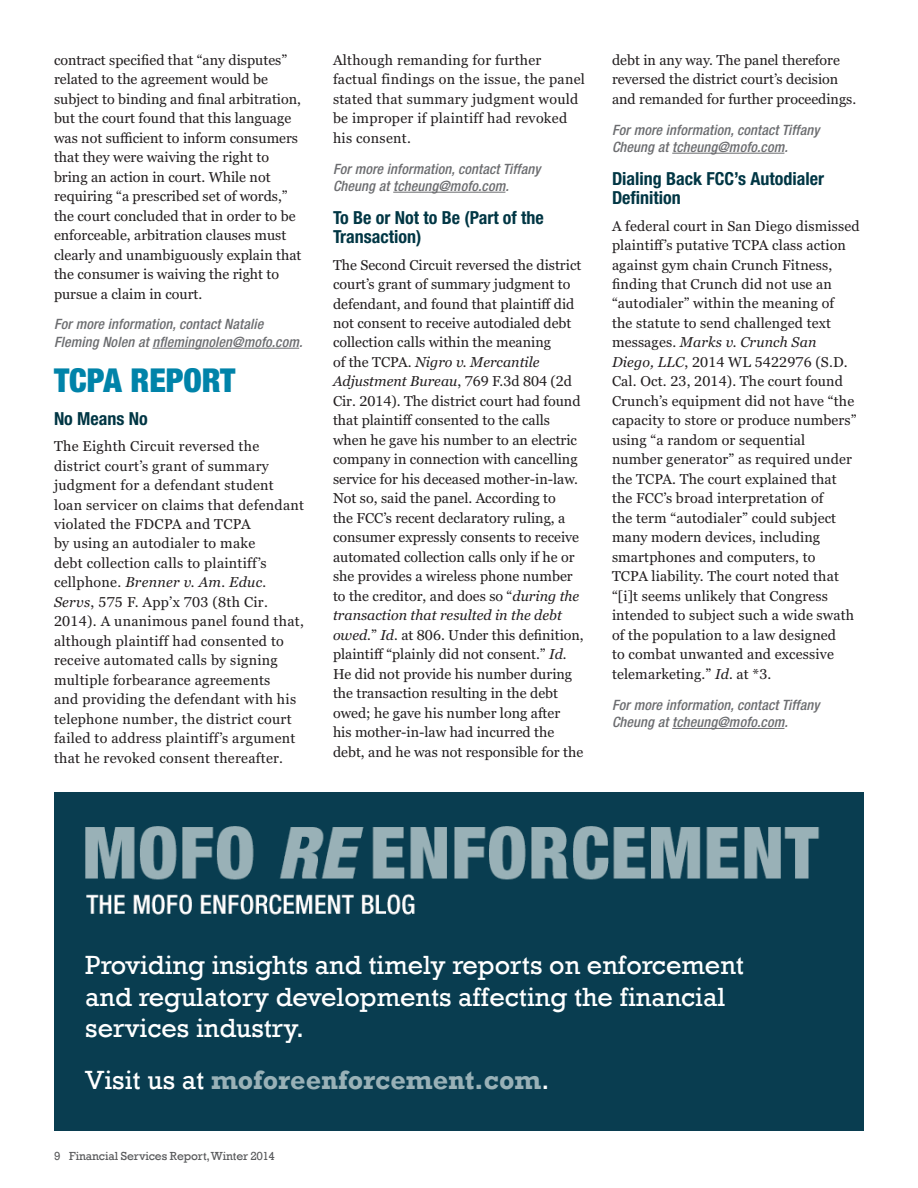
<style>
.page{position:relative;width:918px;height:1188px;background:#fff}
.page>*{position:absolute;margin:0;border:0;box-sizing:border-box;transform-origin:0 0}
.t1{font:900 condensed 33px "Helvetica Neue LT Std";color:#0083a9}
.t2{font:27px/31.8px "Rockwell";color:#fff}
.t3{font:700 27px "Rockwell";color:#99b1b7}
.t4{font:700 condensed 18px/19.5px "Helvetica Neue LT Std";color:#003644}
.t5{font:14.25px/19.5px "Georgia Pro";letter-spacing:.01em;color:#231f20}
.t6{font:italic 500 condensed 14.25px/17.2px "Helvetica Neue LT Std";letter-spacing:.01em;color:#6c6d70}
.t7{font:12px "Rockwell";letter-spacing:-.01em;color:#57585a}
.s1{font-style:italic}
.s2{font-weight:400;color:#fff}
</style>
<div class="page">
<hr style="left:152px;top:348px;width:147px;height:1px;background:#6c6d70">
<hr style="left:393px;top:192px;width:112px;height:1px;background:#6c6d70">
<hr style="left:672px;top:153px;width:112px;height:1px;background:#6c6d70">
<hr style="left:672px;top:728px;width:112px;height:1px;background:#6c6d70">
<div style="left:54px;top:792px;width:810px;height:339px;background:#093d50"></div>
<img style="left:85px;top:826px;width:735px;height:89px">
<p class="t5" style="left:54px;top:51px;width:249px">contract specified that “any disputes” related to the agreement would be subject to binding and final arbitration, but the court found that this language was not sufficient to inform consumers that they were waiving the right to bring an action in court. While not requiring “a prescribed set of words,” the court concluded that in order to be enforceable, arbitration clauses must clearly and unambiguously explain that the consumer is waiving the right to pursue a claim in court.</p>
<p class="t6" style="left:54px;top:316px;width:250px">For more information, contact Natalie<br>Fleming Nolen at nflemingnolen@mofo.com.</p>
<h1 class="t1" style="left:54px;top:360px;width:183px">TCPA REPORT</h1>
<p class="t4" style="left:54px;top:408px;width:95px">No Means No</p>
<p class="t5" style="left:54px;top:437px;width:252px">The Eighth Circuit reversed the district court’s grant of summary judgment for a defendant student loan servicer on claims that defendant violated the FDCPA and TCPA<br>by using an autodialer to make<br>debt collection calls to plaintiff’s cellphone. <span class="s1">Brenner v. Am. Educ.<br>Servs</span>, 575 F. App’x 703 (8th Cir.<br>2014). A unanimous panel found that, although plaintiff had consented to receive automated calls by signing multiple forbearance agreements<br>and providing the defendant with his telephone number, the district court failed to address plaintiff’s argument that he revoked consent thereafter.</p>
<p class="t5" style="left:333px;top:51px;width:254px">Although remanding for further factual findings on the issue, the panel stated that summary judgment would be improper if plaintiff had revoked his consent.</p>
<p class="t6" style="left:333px;top:160px;width:209px">For more information, contact Tiffany<br>Cheung at tcheung@mofo.com.</p>
<p class="t4" style="left:333px;top:207px;width:212px">To Be or Not to Be (Part of the<br>Transaction)</p>
<p class="t5" style="left:333px;top:255px;width:252px">The Second Circuit reversed the district court’s grant of summary judgment to defendant, and found that plaintiff did not consent to receive autodialed debt collection calls within the meaning<br>of the TCPA. <span class="s1">Nigro v. Mercantile Adjustment Bureau</span>, 769 F.3d 804 (2d Cir. 2014). The district court had found that plaintiff consented to the calls when he gave his number to an electric company in connection with cancelling service for his deceased mother-in-law.<br>Not so, said the panel. According to<br>the FCC’s recent declaratory ruling, a consumer expressly consents to receive automated collection calls only if he or she provides a wireless phone number to the creditor, and does so “<span class="s1">during the transaction that resulted in the debt owed.</span>” <span class="s1">Id.</span> at 806. Under this definition, plaintiff “plainly did not consent.” <span class="s1">Id.<br></span>He did not provide his number during the transaction resulting in the debt owed; he gave his number long after<br>his mother-in-law had incurred the debt, and he was not responsible for the</p>
<p class="t5" style="left:612px;top:51px;width:246px">debt in any way. The panel therefore reversed the district court’s decision and remanded for further proceedings.</p>
<p class="t6" style="left:612px;top:121px;width:209px">For more information, contact Tiffany<br>Cheung at tcheung@mofo.com.</p>
<p class="t4" style="left:612px;top:168px;width:214px">Dialing Back FCC’s Autodialer<br>Definition</p>
<p class="t5" style="left:612px;top:216px;width:249px">A federal court in San Diego dismissed plaintiff’s putative TCPA class action against gym chain Crunch Fitness, finding that Crunch did not use an “autodialer” within the meaning of<br>the statute to send challenged text messages. <span class="s1">Marks v. Crunch San Diego, LLC</span>, 2014 WL 5422976 (S.D.<br>Cal. Oct. 23, 2014). The court found Crunch’s equipment did not have “the capacity to store or produce numbers” using “a random or sequential<br>number generator” as required under the TCPA. The court explained that the FCC’s broad interpretation of<br>the term “autodialer” could subject many modern devices, including smartphones and computers, to<br>TCPA liability. The court noted that “[i]t seems unlikely that Congress intended to subject such a wide swath of the population to a law designed<br>to combat unwanted and excessive telemarketing.” <span class="s1">Id.</span> at *3.</p>
<p class="t6" style="left:612px;top:696px;width:209px">For more information, contact Tiffany<br>Cheung at tcheung@mofo.com.</p>
<h2 class="t2" style="left:85px;top:949px;width:660px">Providing insights and timely reports on enforcement and regulatory developments affecting the financial services industry.</h2>
<h2 class="t3" style="left:85px;top:1064px;width:465px"><span class="s2">Visit us at</span> moforeenforcement.com<span class="s2">.</span></h2>
<p class="t7" style="left:54px;top:1149px;width:222px">9 Financial Services Report, Winter 2014</p>
</div>
